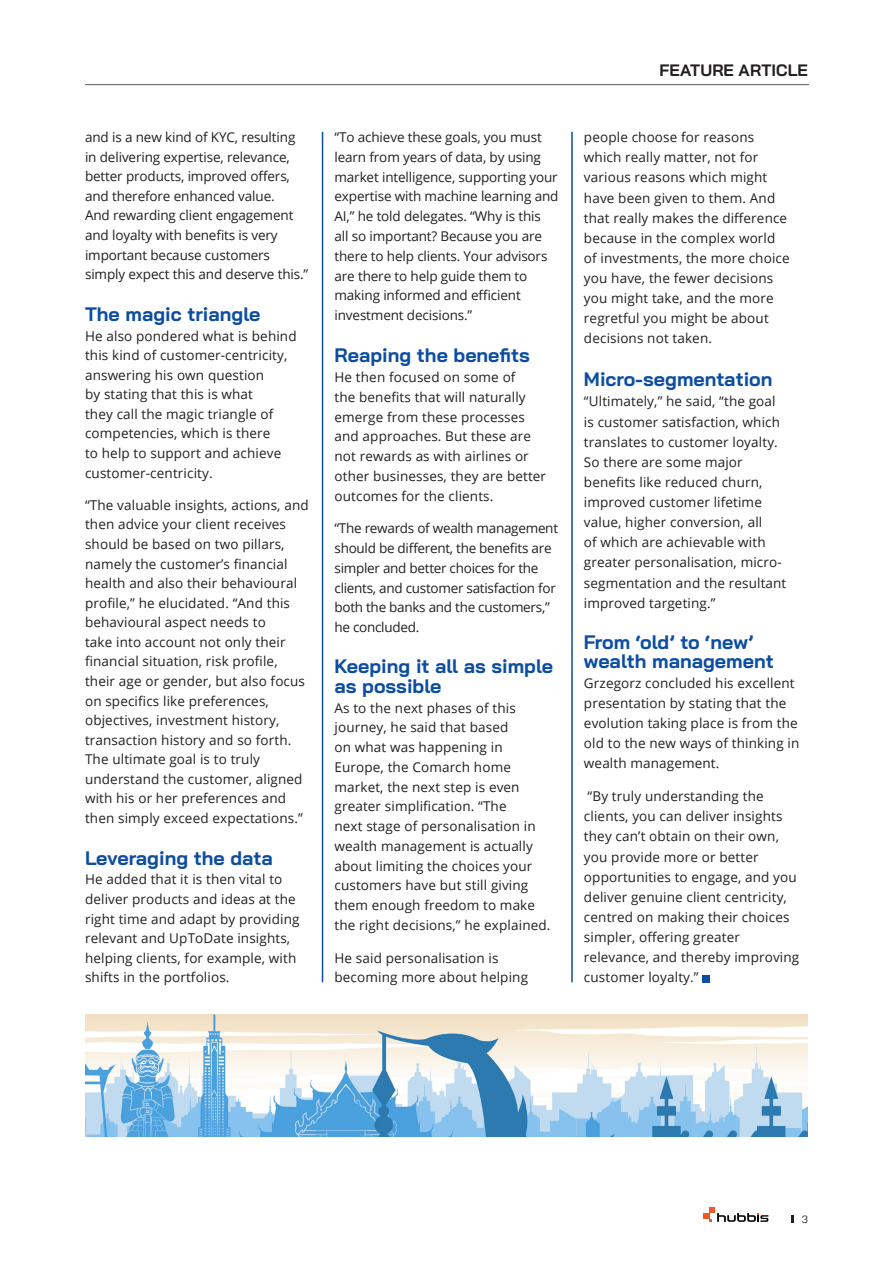
<style>
.page{position:relative;width:893px;height:1263px;background:#fff}
.page>*{position:absolute;margin:0;border:0;box-sizing:border-box;transform-origin:0 0}
.subtitle{font:700 19.5px/19.8px "Bai Jamjuree";color:#0d4da1}
.t1{font:700 16.5px "Bai Jamjuree";letter-spacing:.005em;color:#231f20}
.content_style_no_hyp{font:13.5px/20.1px "Open Sans";letter-spacing:.01em;color:#231f20}
.content_style_no_hyp-2{font:13.5px/19.8px "Open Sans";letter-spacing:-.01em;color:#231f20}
.content_style_no_hyp-3{font:13.5px/19.8px "Open Sans";letter-spacing:-.02em;color:#231f20}
.t2{font:10.5px "Bai Jamjuree";color:#231f20}
</style>
<div class="page">
<svg style="left:703px;top:1207px;width:65px;height:15px"></svg>
<svg style="left:791px;top:1215px;width:2px;height:8px"></svg>
<div style="left:702px;top:975px;width:8px;height:7px;background:#0d4da1"></div>
<hr style="left:322px;top:132px;width:1px;height:850px;background:#0d4da1">
<hr style="left:571px;top:132px;width:2px;height:850px;background:#0d4da1">
<img style="left:85px;top:1014px;width:723px;height:123px">
<hr style="left:85px;top:84px;width:724px;height:1px;background:#57585a">
<p class="content_style_no_hyp-2" style="left:85px;top:127px;width:225px">and is a new kind of KYC, resulting in delivering expertise, relevance, better products, improved offers, and therefore enhanced value.<br>And rewarding client engagement and loyalty with benefits is very important because customers simply expect this and deserve this.”</p>
<p class="subtitle" style="left:85px;top:304px;width:177px">The magic triangle</p>
<p class="content_style_no_hyp" style="left:85px;top:326px;width:213px;line-height:19.5px">He also pondered what is behind this kind of customer-centricity, answering his own question<br>by stating that this is what<br>they call the magic triangle of competencies, which is there<br>to help to support and achieve customer-centricity.</p>
<p class="content_style_no_hyp" style="left:85px;top:495px;width:225px;line-height:19.5px">“The valuable insights, actions, and then advice your client receives should be based on two pillars, namely the customer’s financial health and also their behavioural profile,” he elucidated. “And this behavioural aspect needs to<br>take into account not only their financial situation, risk profile, their age or gender, but also focus on specifics like preferences, objectives, investment history, transaction history and so forth.<br>The ultimate goal is to truly understand the customer, aligned with his or her preferences and then simply exceed expectations.”</p>
<p class="subtitle" style="left:85px;top:848px;width:189px">Leveraging the data</p>
<p class="content_style_no_hyp" style="left:85px;top:869px;width:216px;line-height:19.5px">He added that it is then vital to deliver products and ideas at the right time and adapt by providing relevant and UpToDate insights, helping clients, for example, with shifts in the portfolios.</p>
<p class="content_style_no_hyp-2" style="left:334px;top:127px;width:225px">“To achieve these goals, you must learn from years of data, by using market intelligence, supporting your expertise with machine learning and AI,” he told delegates. “Why is this<br>all so important? Because you are there to help clients. Your advisors are there to help guide them to making informed and efficient investment decisions.”</p>
<p class="subtitle" style="left:334px;top:346px;width:197px">Reaping the benefits</p>
<p class="content_style_no_hyp" style="left:334px;top:367px;width:213px">He then focused on some of<br>the benefits that will naturally emerge from these processes and approaches. But these are not rewards as with airlines or other businesses, they are better outcomes for the clients.</p>
<p class="content_style_no_hyp-3" style="left:334px;top:518px;width:225px">“The rewards of wealth management should be different, the benefits are simpler and better choices for the clients, and customer satisfaction for both the banks and the customers,” he concluded.</p>
<p class="subtitle" style="left:334px;top:656px;width:220px">Keeping it all as simple as possible</p>
<p class="content_style_no_hyp" style="left:334px;top:697px;width:217px">As to the next phases of this journey, he said that based<br>on what was happening in<br>Europe, the Comarch home market, the next step is even greater simplification. “The<br>next stage of personalisation in wealth management is actually about limiting the choices your customers have but still giving them enough freedom to make the right decisions,” he explained.</p>
<p class="content_style_no_hyp" style="left:334px;top:947px;width:195px">He said personalisation is becoming more about helping</p>
<p class="t1" style="left:659px;top:61px;width:150px">FEATURE ARTICLE</p>
<p class="content_style_no_hyp" style="left:584px;top:127px;width:207px">people choose for reasons which really matter, not for various reasons which might have been given to them. And that really makes the difference because in the complex world of investments, the more choice you have, the fewer decisions you might take, and the more regretful you might be about decisions not taken.</p>
<p class="subtitle" style="left:584px;top:370px;width:190px">Micro-segmentation</p>
<p class="content_style_no_hyp" style="left:584px;top:391px;width:204px">“Ultimately,” he said, “the goal is customer satisfaction, which translates to customer loyalty.<br>So there are some major benefits like reduced churn, improved customer lifetime value, higher conversion, all<br>of which are achievable with greater personalisation, micro&shy;segmentation and the resultant improved targeting.”</p>
<p class="subtitle" style="left:584px;top:633px;width:191px;line-height:18.6px">From ‘old’ to ‘new’ wealth management</p>
<p class="content_style_no_hyp" style="left:584px;top:673px;width:217px">Grzegorz concluded his excellent presentation by stating that the evolution taking place is from the old to the new ways of thinking in wealth management.</p>
<p class="content_style_no_hyp" style="left:584px;top:786px;width:217px">“By truly understanding the clients, you can deliver insights they can’t obtain on their own, you provide more or better opportunities to engage, and you deliver genuine client centricity, centred on making their choices simpler, offering greater relevance, and thereby improving customer loyalty.”</p>
<p class="t2" style="left:802px;top:1210px;width:8px">3</p>
</div>
